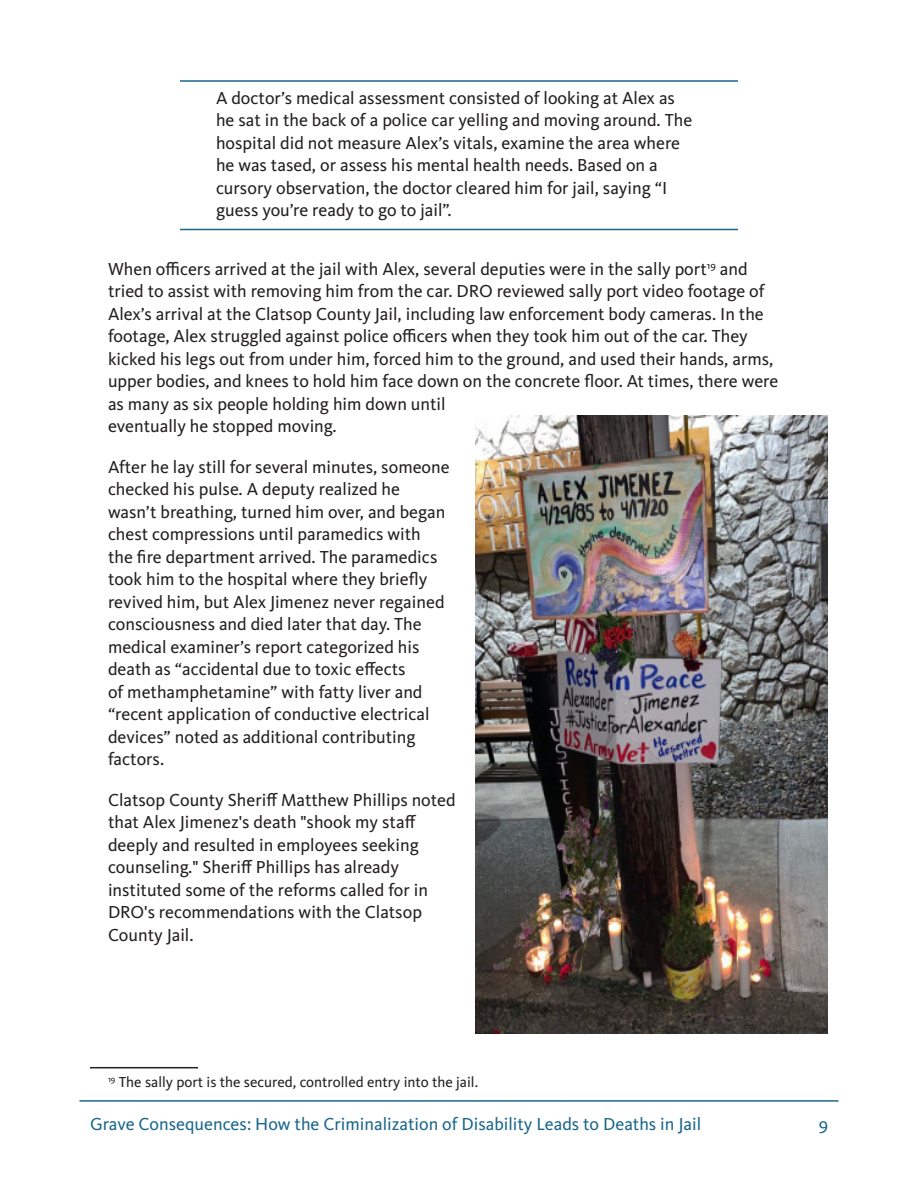
<style>
.page{position:relative;width:918px;height:1188px;background:#fff}
.page>*{position:absolute;margin:0;border:0;box-sizing:border-box;transform-origin:0 0}
.Body__black{font:18px/22.5px "Kievit Pro";color:#231f20}
.Body_callout{font:18px/22.5px "Kievit Pro";color:#231f20}
.t1{font:18px "Kievit Pro";color:#1b678c}
.Footnote{font:15px "Kievit Pro";color:#231f20}
</style>
<div class="page">
<hr style="left:80px;top:1100px;width:758px;height:2px;background:#1b678c">
<hr style="left:180px;top:229px;width:558px;height:1px;background:#1b678c">
<hr style="left:180px;top:80px;width:558px;height:2px;background:#1b678c">
<hr style="left:90px;top:1067px;width:108px;height:1px;background:#231f20">
<img style="left:475px;top:416px;width:353px;height:618px">
<p class="Body_callout" style="left:216px;top:86px;width:478px">A doctor’s medical assessment consisted of looking at Alex as he sat in the back of a police car yelling and moving around. The hospital did not measure Alex’s vitals, examine the area where he was tased, or assess his mental health needs. Based on a cursory observation, the doctor cleared him for jail, saying “I guess you’re ready to go to jail”.</p>
<p class="Body__black" style="left:108px;top:257px;width:672px">When officers arrived at the jail with Alex, several deputies were in the sally port<sup>19</sup> and tried to assist with removing him from the car. DRO reviewed sally port video footage of Alex’s arrival at the Clatsop County Jail, including law enforcement body cameras. In the footage, Alex struggled against police officers when they took him out of the car. They kicked his legs out from under him, forced him to the ground, and used their hands, arms, upper bodies, and knees to hold him face down on the concrete floor. At times, there were as many as six people holding him down until<br>eventually he stopped moving.</p>
<p class="Body__black" style="left:108px;top:455px;width:343px">After he lay still for several minutes, someone checked his pulse. A deputy realized he wasn’t breathing, turned him over, and began chest compressions until paramedics with the fire department arrived. The paramedics took him to the hospital where they briefly revived him, but Alex Jimenez never regained consciousness and died later that day. The medical examiner’s report categorized his death as “accidental due to toxic effects<br>of methamphetamine” with fatty liver and “recent application of conductive electrical devices” noted as additional contributing factors.</p>
<p class="Body__black" style="left:108px;top:788px;width:349px">Clatsop County Sheriff Matthew Phillips noted that Alex Jimenez's death "shook my staff deeply and resulted in employees seeking counseling." Sheriff Phillips has already instituted some of the reforms called for in DRO's recommendations with the Clatsop County Jail.</p>
<p class="Footnote" style="left:108px;top:1073px;width:372px"><sup>19</sup> The sally port is the secured, controlled entry into the jail.</p>
<p class="t1" style="left:90px;top:1113px;width:613px">Grave Consequences: How the Criminalization of Disability Leads to Deaths in Jail</p>
<p class="t1" style="left:819px;top:1113px;width:11px">9</p>
</div>
